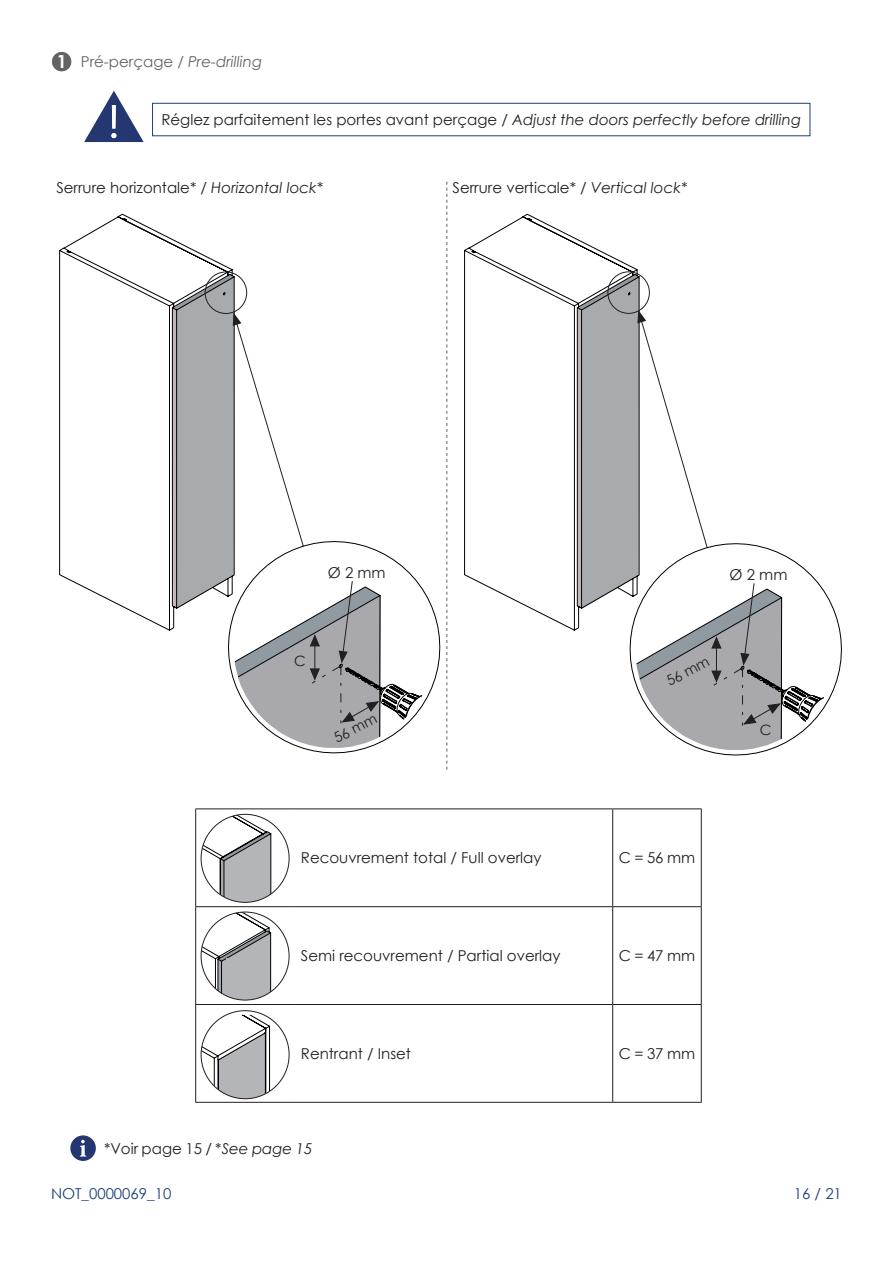
<style>
.page{position:relative;width:893px;height:1263px;background:#fff}
.page>*{position:absolute;margin:0;border:0;box-sizing:border-box;transform-origin:0 0}
.t1{font:700 18px "Century Gothic";color:#fff}
.TEXTE_CENTRE{font:15px "Century Gothic";color:#231f20}
.TITRE_3{font:15px "Century Gothic";color:#636366}
.t2{font:15px "Century Gothic";color:#1f3f78}
.TEXTE_CENTRE-2{font:14.25px "Century Gothic";color:#231f20}
.s1{font-style:italic}
</style>
<div class="page">
<svg style="left:59px;top:213px;width:176px;height:418px"></svg>
<div style="left:205px;top:271px;width:42px;height:43px;border:1px solid #231f20;border-radius:50%"></div>
<hr style="left:195px;top:808px;width:100px;height:1px;background:#231f20">
<hr style="left:195px;top:809px;width:1px;height:97px;background:#231f20">
<hr style="left:295px;top:808px;width:318px;height:1px;background:#231f20">
<hr style="left:613px;top:808px;width:89px;height:1px;background:#231f20">
<hr style="left:701px;top:809px;width:1px;height:97px;background:#231f20">
<hr style="left:195px;top:906px;width:100px;height:1px;background:#231f20">
<hr style="left:195px;top:907px;width:1px;height:97px;background:#231f20">
<hr style="left:295px;top:906px;width:318px;height:1px;background:#231f20">
<hr style="left:613px;top:906px;width:89px;height:1px;background:#231f20">
<hr style="left:701px;top:907px;width:1px;height:97px;background:#231f20">
<hr style="left:195px;top:1004px;width:100px;height:1px;background:#231f20">
<hr style="left:195px;top:1005px;width:1px;height:97px;background:#231f20">
<hr style="left:295px;top:1004px;width:318px;height:1px;background:#231f20">
<hr style="left:613px;top:1004px;width:89px;height:1px;background:#231f20">
<hr style="left:701px;top:1005px;width:1px;height:97px;background:#231f20">
<hr style="left:195px;top:1102px;width:100px;height:1px;background:#231f20">
<hr style="left:295px;top:1102px;width:318px;height:1px;background:#231f20">
<hr style="left:613px;top:1102px;width:89px;height:1px;background:#231f20">
<hr style="left:612px;top:809px;width:1px;height:97px;background:#231f20">
<hr style="left:612px;top:907px;width:1px;height:97px;background:#231f20">
<hr style="left:612px;top:1005px;width:1px;height:97px;background:#231f20">
<svg style="left:201px;top:814px;width:88px;height:88px"></svg>
<div style="left:229px;top:859px;width:14px;height:15px;background:#b4b5b8"></div>
<svg style="left:201px;top:912px;width:88px;height:88px"></svg>
<div style="left:227px;top:958px;width:13px;height:19px;background:#b4b5b8"></div>
<svg style="left:201px;top:1015px;width:88px;height:84px"></svg>
<div style="left:224px;top:1060px;width:8px;height:12px;background:#b4b5b8"></div>
<div style="left:51px;top:51px;width:21px;height:21px;background:#636366;border-radius:50%"></div>
<div style="left:51px;top:51px;width:21px;height:21px;border:1px solid #fff;border-radius:50%"></div>
<svg style="left:84px;top:91px;width:60px;height:51px"></svg>
<svg style="left:112px;top:105px;width:4px;height:24px"></svg>
<div style="left:152px;top:103px;width:658px;height:33px;border:1px solid #1f3f78"></div>
<svg style="left:446px;top:182px;width:1px;height:588px"></svg>
<svg style="left:464px;top:213px;width:176px;height:418px"></svg>
<div style="left:607px;top:271px;width:43px;height:43px;border:1px solid #231f20;border-radius:50%"></div>
<svg style="left:173px;top:275px;width:267px;height:478px"></svg>
<svg style="left:578px;top:275px;width:264px;height:480px"></svg>
<div style="left:70px;top:1135px;width:26px;height:26px;background:#243770;border-radius:50%"></div>
<svg style="left:80px;top:1140px;width:6px;height:16px"></svg>
<p class="t1" style="left:57px;top:48px;width:12px">1</p>
<p class="TITRE_3" style="left:81px;top:51px;width:183px">Pré-perçage / <span class="s1">Pre-drilling</span></p>
<p class="TEXTE_CENTRE" style="left:161px;top:109px;width:641px">Réglez parfaitement les portes avant perçage / <span class="s1">Adjust the doors perfectly before drilling</span></p>
<p class="TEXTE_CENTRE" style="left:56px;top:177px;width:268px">Serrure horizontale* / <span class="s1">Horizontal lock*</span></p>
<p class="TEXTE_CENTRE" style="left:453px;top:177px;width:236px">Serrure verticale* / <span class="s1">Vertical lock*</span></p>
<p class="TEXTE_CENTRE" style="left:328px;top:562px;width:59px">Ø 2 mm</p>
<p class="TEXTE_CENTRE-2" style="left:294px;top:651px;width:13px">C</p>
<p class="TEXTE_CENTRE-2" style="left:330px;top:730px;width:48px;rotate:-28deg">56 mm</p>
<p class="TEXTE_CENTRE" style="left:730px;top:564px;width:59px">Ø 2 mm</p>
<p class="TEXTE_CENTRE-2" style="left:663px;top:673px;width:48px;rotate:-28deg">56 mm</p>
<p class="TEXTE_CENTRE-2" style="left:760px;top:720px;width:13px">C</p>
<p class="TEXTE_CENTRE" style="left:301px;top:847px;width:242px">Recouvrement total / Full overlay</p>
<p class="TEXTE_CENTRE" style="left:619px;top:847px;width:78px">C = 56 mm</p>
<p class="TEXTE_CENTRE" style="left:301px;top:945px;width:261px">Semi recouvrement / Partial overlay</p>
<p class="TEXTE_CENTRE" style="left:619px;top:945px;width:78px">C = 47 mm</p>
<p class="TEXTE_CENTRE" style="left:301px;top:1043px;width:112px">Rentrant / Inset</p>
<p class="TEXTE_CENTRE" style="left:619px;top:1043px;width:78px">C = 37 mm</p>
<p class="TEXTE_CENTRE" style="left:104px;top:1138px;width:210px">*Voir page 15 / *<span class="s1">See page 15</span></p>
<p class="t2" style="left:51px;top:1183px;width:122px">NOT_0000069_10</p>
<p class="t2" style="left:794px;top:1183px;width:50px">16 / 21</p>
</div>
